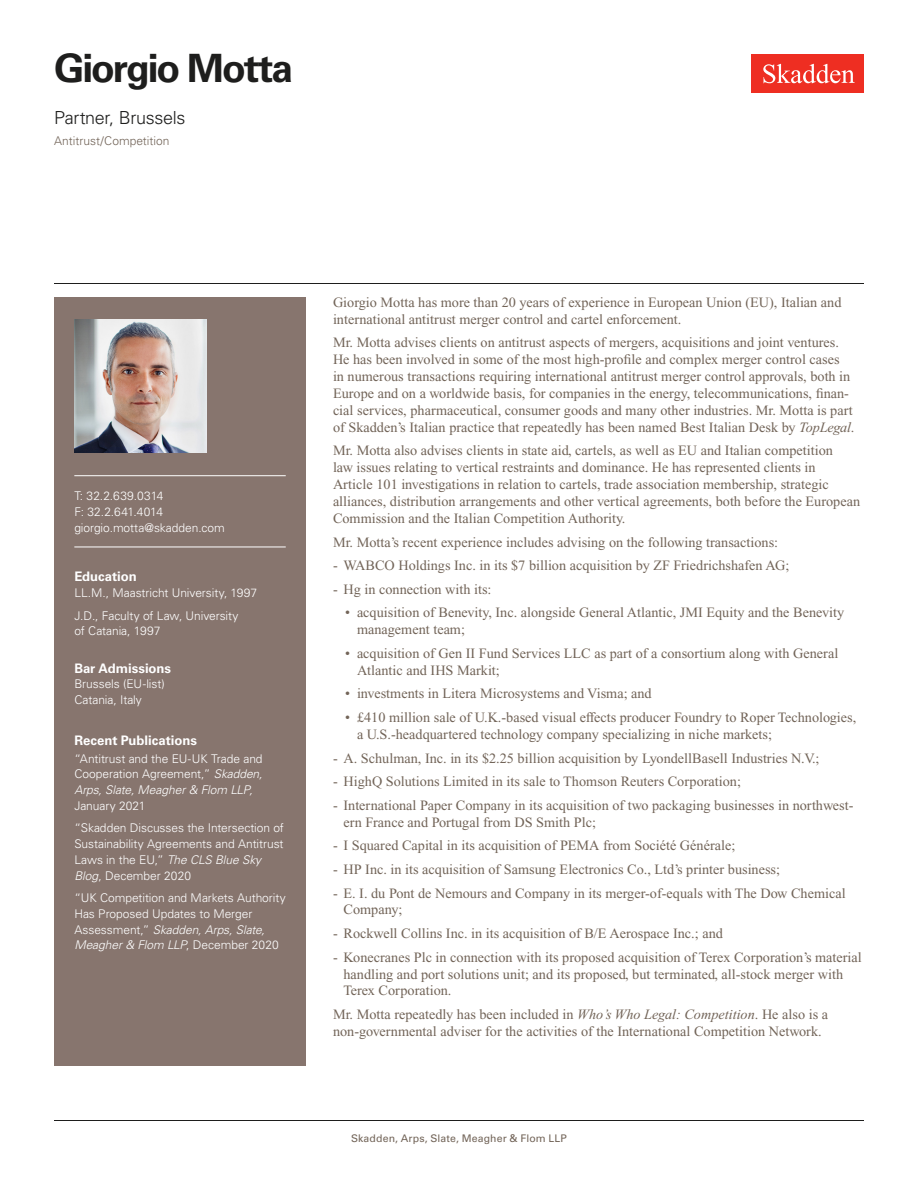
<style>
.page{position:relative;width:918px;height:1188px;background:#fff}
.page>*{position:absolute;margin:0;border:0;box-sizing:border-box;transform-origin:0 0}
.Name{font:700 39px "Univers LT Std";letter-spacing:-.05em;color:#1e1e1d}
.Title_and_Office{font:300 18px "Univers LT Std";letter-spacing:-.02em;color:#1e1e1d}
.Main_Body{font:14.25px/16.8px "Times New Roman PS Std";color:#726458}
.Bar_Admission_Educat{font:700 13.2px "Univers LT Std";letter-spacing:-.005em;color:#fff}
.Publications_Associa{font:700 13.2px "Univers LT Std";color:#fff}
.Sidebar_text{font:300 12px/15.8px "Univers LT Std";letter-spacing:-.005em;color:#fff}
.Sidebar_text_no_para{font:300 12px "Univers LT Std";letter-spacing:-.005em;color:#fff}
.Email{font:300 12px "Univers LT Std";letter-spacing:-.005em;color:#fff}
.Practice{font:300 12px "Univers LT Std";color:#726458}
.Phone_Number{font:300 12px "Univers LT Std";letter-spacing:.015em;color:#fff}
.Fax_Number{font:300 12px "Univers LT Std";letter-spacing:-.005em;color:#fff}
.Folio{font:10.5px "Univers LT Std";letter-spacing:.01em;color:#726458}
.s1{font-style:italic}
</style>
<div class="page">
<div style="left:752px;top:54px;width:112px;height:39px;background:#ee2e22"></div>
<svg style="left:763px;top:64px;width:92px;height:19px"></svg>
<div style="left:54px;top:297px;width:252px;height:769px;background:#87756e"></div>
<hr style="left:74px;top:475px;width:212px;height:1px;background:#fff">
<hr style="left:74px;top:547px;width:212px;height:1px;background:#fff">
<img style="left:74px;top:320px;width:132px;height:132px">
<hr style="left:54px;top:1120px;width:810px;height:1px;background:#1e1e1d">
<hr style="left:54px;top:283px;width:810px;height:1px;background:#1e1e1d">
<h1 class="Name" style="left:54px;top:46px;width:241px">Giorgio Motta</h1>
<h2 class="Title_and_Office" style="left:54px;top:107px;width:133px">Partner, Brussels</h2>
<h3 class="Practice" style="left:54px;top:134px;width:117px">Antitrust/Competition</h3>
<p class="Phone_Number" style="left:74px;top:489px;width:91px">T: 32.2.639.0314</p>
<p class="Fax_Number" style="left:74px;top:504px;width:90px">F: 32.2.641.4014</p>
<p class="Email" style="left:74px;top:520px;width:152px">giorgio.motta@skadden.com</p>
<p class="Bar_Admission_Educat" style="left:74px;top:569px;width:64px">Education</p>
<p class="Sidebar_text" style="left:74px;top:585px;width:184px">LL.M., Maastricht University, 1997</p>
<p class="Sidebar_text" style="left:74px;top:608px;width:166px">J.D., Faculty of Law, University of Catania, 1997</p>
<p class="Bar_Admission_Educat" style="left:74px;top:660px;width:98px">Bar Admissions</p>
<p class="Sidebar_text_no_para" style="left:74px;top:677px;width:92px">Brussels (EU-list)</p>
<p class="Sidebar_text_no_para" style="left:74px;top:693px;width:69px">Catania, Italy</p>
<p class="Publications_Associa" style="left:74px;top:732px;width:124px">Recent Publications</p>
<p class="Sidebar_text" style="left:74px;top:750px;width:190px">“Antitrust and the EU-UK Trade and<br>Cooperation Agreement,” <span class="s1">Skadden,<br>Arps, Slate, Meagher &amp; Flom LLP,<br></span>January 2021</p>
<p class="Sidebar_text" style="left:74px;top:820px;width:211px">“Skadden Discusses the Intersection of Sustainability Agreements and Antitrust Laws in the EU,” <span class="s1">The CLS Blue Sky Blog</span>, December 2020</p>
<p class="Sidebar_text" style="left:74px;top:890px;width:213px">“UK Competition and Markets Authority Has Proposed Updates to Merger Assessment,” <span class="s1">Skadden, Arps, Slate, Meagher &amp; Flom LLP</span>, December 2020</p>
<p class="Main_Body" style="left:333px;top:294px;width:510px">Giorgio Motta has more than 20 years of experience in European Union (EU), Italian and international antitrust merger control and cartel enforcement.</p>
<p class="Main_Body" style="left:333px;top:334px;width:523px">Mr. Motta advises clients on antitrust aspects of mergers, acquisitions and joint ventures.<br>He has been involved in some of the most high-profile and complex merger control cases<br>in numerous transactions requiring international antitrust merger control approvals, both in Europe and on a worldwide basis, for companies in the energy, telecommunications, finan&shy;cial services, pharmaceutical, consumer goods and many other industries. Mr. Motta is part of Skadden’s Italian practice that repeatedly has been named Best Italian Desk by <span class="s1">TopLegal</span>.</p>
<p class="Main_Body" style="left:333px;top:442px;width:529px">Mr. Motta also advises clients in state aid, cartels, as well as EU and Italian competition<br>law issues relating to vertical restraints and dominance. He has represented clients in<br>Article 101 investigations in relation to cartels, trade association membership, strategic alliances, distribution arrangements and other vertical agreements, both before the European Commission and the Italian Competition Authority.</p>
<p class="Main_Body" style="left:333px;top:533px;width:447px">Mr. Motta’s recent experience includes advising on the following transactions:</p>
<p class="Main_Body" style="left:333px;top:557px;width:458px">- WABCO Holdings Inc. in its $7 billion acquisition by ZF Friedrichshafen AG;</p>
<p class="Main_Body" style="left:333px;top:581px;width:160px">- Hg in connection with its:</p>
<p class="Main_Body" style="left:357px;top:604px;width:489px;text-indent:-12px">• acquisition of Benevity, Inc. alongside General Atlantic, JMI Equity and the Benevity management team;</p>
<p class="Main_Body" style="left:357px;top:645px;width:483px;text-indent:-12px">• acquisition of Gen II Fund Services LLC as part of a consortium along with General<br>Atlantic and IHS Markit;</p>
<p class="Main_Body" style="left:345px;top:685px;width:308px">• investments in Litera Microsystems and Visma; and</p>
<p class="Main_Body" style="left:357px;top:709px;width:501px;text-indent:-12px">• £410 million sale of U.K.-based visual effects producer Foundry to Roper Technologies, a U.S.-headquartered technology company specializing in niche markets;</p>
<p class="Main_Body" style="left:333px;top:749px;width:488px">- A. Schulman, Inc. in its $2.25 billion acquisition by LyondellBasell Industries N.V.;</p>
<p class="Main_Body" style="left:333px;top:773px;width:410px">- HighQ Solutions Limited in its sale to Thomson Reuters Corporation;</p>
<p class="Main_Body" style="left:344px;top:797px;width:511px;text-indent:-10px">- International Paper Company in its acquisition of two packaging businesses in northwest&shy;ern France and Portugal from DS Smith Plc;</p>
<p class="Main_Body" style="left:333px;top:837px;width:404px">- I Squared Capital in its acquisition of PEMA from Société Générale;</p>
<p class="Main_Body" style="left:333px;top:861px;width:449px">- HP Inc. in its acquisition of Samsung Electronics Co., Ltd’s printer business;</p>
<p class="Main_Body" style="left:344px;top:884px;width:504px;text-indent:-10px">- E. I. du Pont de Nemours and Company in its merger-of-equals with The Dow Chemical<br>Company;</p>
<p class="Main_Body" style="left:333px;top:925px;width:391px">- Rockwell Collins Inc. in its acquisition of B/E Aerospace Inc.; and</p>
<p class="Main_Body" style="left:344px;top:949px;width:520px;text-indent:-10px">- Konecranes Plc in connection with its proposed acquisition of Terex Corporation’s material handling and port solutions unit; and its proposed, but terminated, all-stock merger with<br>Terex Corporation.</p>
<p class="Main_Body" style="left:333px;top:1006px;width:497px">Mr. Motta repeatedly has been included in <span class="s1">Who’s Who Legal: Competition</span>. He also is a non-governmental adviser for the activities of the International Competition Network.</p>
<p class="Folio" style="left:351px;top:1132px;width:217px">Skadden, Arps, Slate, Meagher &amp; Flom LLP</p>
</div>
